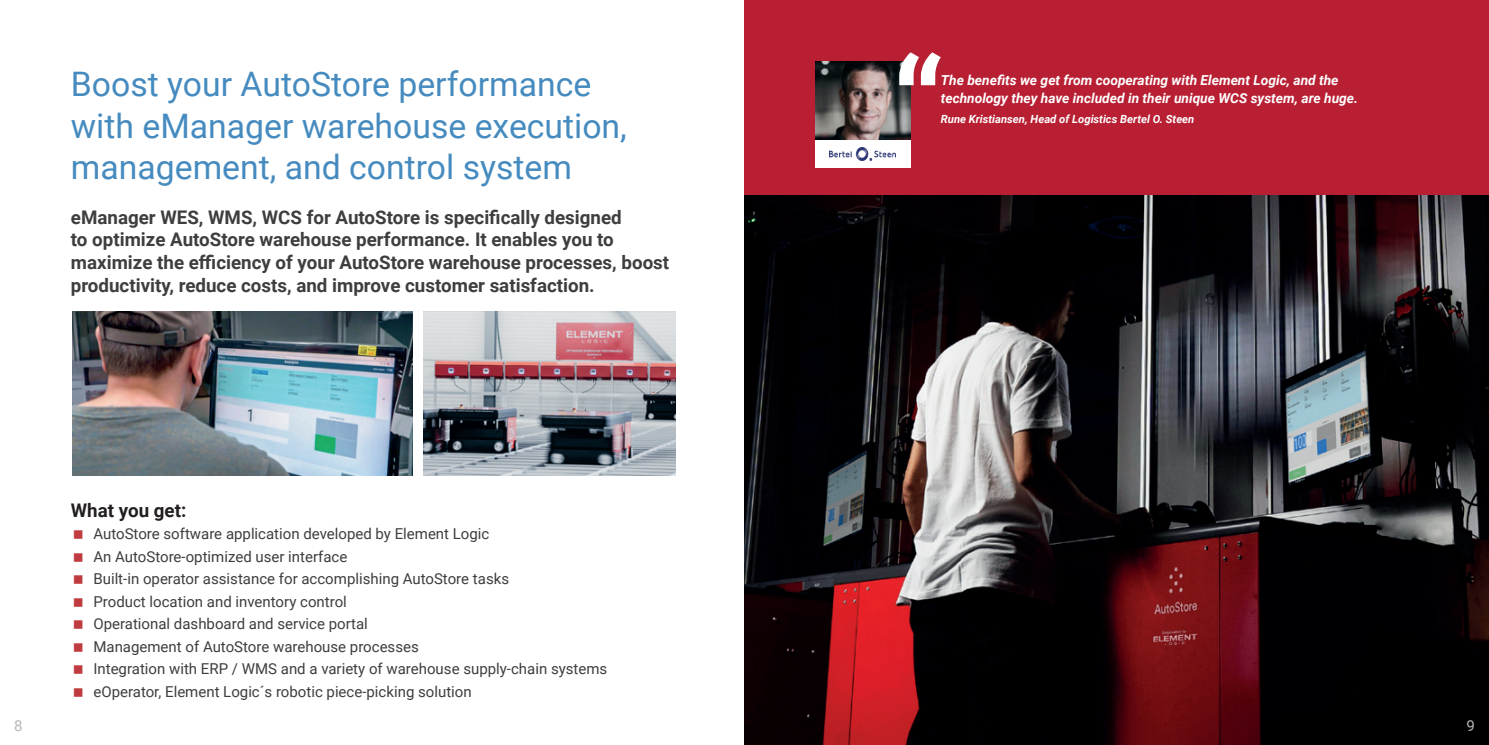
<style>
.page{position:relative;width:1489px;height:745px;background:#fff}
.page>*{position:absolute;margin:0;border:0;box-sizing:border-box;transform-origin:0 0}
.t1{font:33.75px/41.2px "Roboto";color:#468bbf}
.t2{font:700 18.75px/22.5px "Roboto";color:#3e3e3f}
.t3{font:700 18.75px "Roboto";color:#231f20}
.t4{font:15px/22.5px "Roboto";color:#3e3e3f}
.t5{font:15px "Roboto";color:#b5b7b9}
.t6{font:italic 700 13.75px/18.8px "Roboto";color:#fff}
.t7{font:italic 700 11.25px "Roboto";color:#fff}
</style>
<div class="page">
<img style="left:744px;top:194px;width:744px;height:550px">
<img style="left:424px;top:311px;width:251px;height:164px">
<img style="left:73px;top:311px;width:340px;height:164px">
<div style="left:744px;top:0;width:744px;height:194px;background:#b91f33"></div>
<img style="left:815px;top:62px;width:95px;height:78px">
<svg style="left:899px;top:52px;width:41px;height:33px"></svg>
<div style="left:815px;top:140px;width:95px;height:28px;background:#fff"></div>
<img style="left:829px;top:148px;width:66px;height:12px">
<h1 class="t1" style="left:71px;top:62px;width:557px">Boost your AutoStore performance with eManager warehouse execution, management, and control system</h1>
<p class="t2" style="left:71px;top:205px;width:600px">eManager WES, WMS, WCS for AutoStore is specifically designed<br>to optimize AutoStore warehouse performance. It enables you to maximize the efficiency of your AutoStore warehouse processes, boost productivity, reduce costs, and improve customer satisfaction.</p>
<p class="t3" style="left:71px;top:496px;width:117px">What you get:</p>
<p class="t4" style="left:93px;top:522px;width:515px">AutoStore software application developed by Element Logic<br>An AutoStore-optimized user interface<br>Built-in operator assistance for accomplishing AutoStore tasks<br>Product location and inventory control<br>Operational dashboard and service portal<br>Management of AutoStore warehouse processes<br>Integration with ERP / WMS and a variety of warehouse supply-chain systems eOperator, Element Logic´s robotic piece-picking solution</p>
<p class="t6" style="left:940px;top:70px;width:419px">The benefits we get from cooperating with Element Logic, and the technology they have included in their unique WCS system, are huge.</p>
<p class="t7" style="left:940px;top:111px;width:255px">Rune Kristiansen, Head of Logistics Bertel O. Steen</p>
<p class="t5" style="left:14px;top:714px;width:10px">8</p>
<p class="t5" style="left:1466px;top:714px;width:10px">9</p>
</div>
